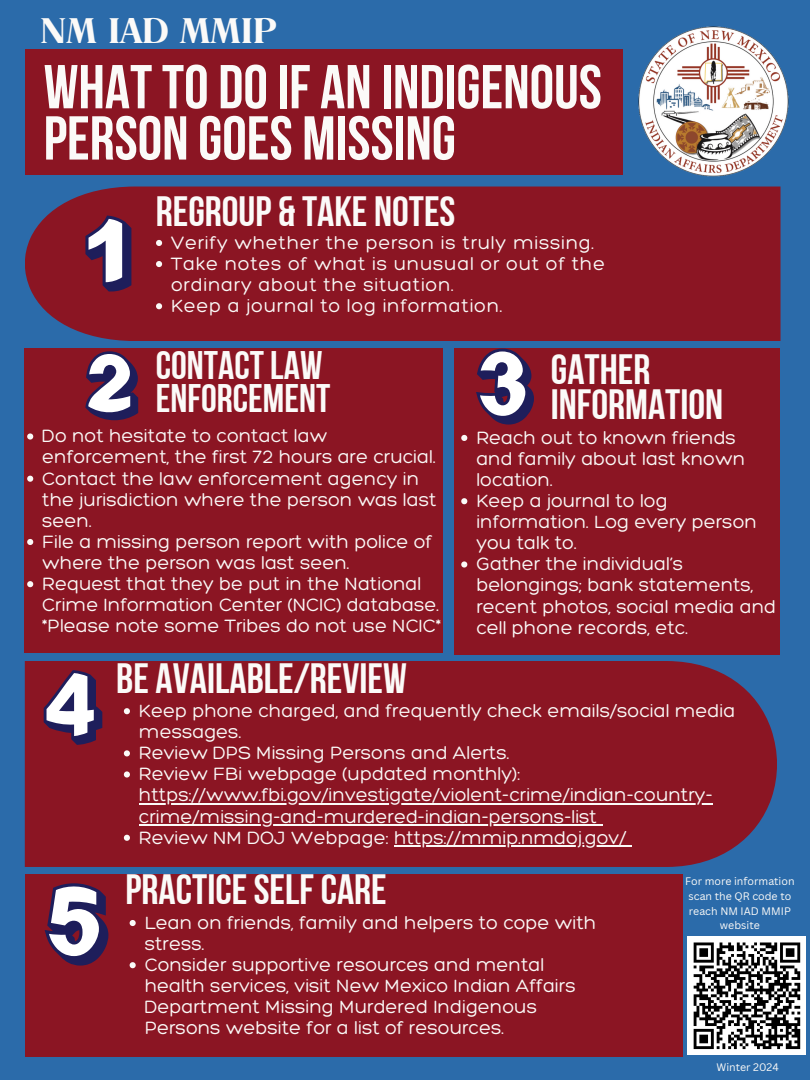
<style>
.page{position:relative;width:810px;height:1080px;background:#2b6baa}
.page>*{position:absolute;margin:0;border:0;box-sizing:border-box;transform-origin:0 0}
.t1{font:61.81px/51.2px "Bebas Neue Cyrillic";color:#fbfaf8}
.t2{font:42.31px/35.1px "Bebas Neue Cyrillic";color:#fbfaf8}
.t3{font:39.81px/32.8px "Bebas Neue Cyrillic";color:#fbfaf8}
.t4{font:600 37.19px "Romana";color:#fbfaf8}
.t5{font:300 19.38px/21.1px "Hero";color:#fbfaf8}
.t6{font:300 19.38px/21.1px "Hero";letter-spacing:.035em;color:#fbfaf8}
.t7{font:10.62px/14.5px "Canva Sans";color:#fbfaf8;text-align:center}
</style>
<div class="page">
<div style="left:25px;top:874px;width:658px;height:183px;background:#8b1523"></div>
<div style="left:25px;top:49px;width:597px;height:125px;background:#8b1523"></div>
<div style="left:25px;top:661px;width:752px;height:206px;background:#8b1523"></div>
<div style="left:25px;top:187px;width:756px;height:154px;background:#8b1523"></div>
<div style="left:25px;top:349px;width:418px;height:304px;background:#8b1523"></div>
<div style="left:454px;top:349px;width:326px;height:306px;background:#8b1523"></div>
<svg style="left:85px;top:216px;width:46px;height:75px"></svg>
<svg style="left:85px;top:351px;width:53px;height:69px"></svg>
<svg style="left:476px;top:349px;width:58px;height:76px"></svg>
<svg style="left:44px;top:670px;width:59px;height:75px"></svg>
<svg style="left:45px;top:883px;width:63px;height:83px"></svg>
<div style="left:688px;top:937px;width:118px;height:118px;background:#fff"></div>
<svg style="left:693px;top:942px;width:108px;height:108px"></svg>
<img style="left:638px;top:26px;width:151px;height:151px">
<svg style="left:124px;top:708px;width:6px;height:6px"></svg>
<svg style="left:124px;top:750px;width:6px;height:6px"></svg>
<svg style="left:124px;top:771px;width:6px;height:7px"></svg>
<hr style="left:139px;top:803px;width:574px;height:2px;background:#fbfaf8">
<hr style="left:139px;top:824px;width:458px;height:2px;background:#fbfaf8">
<svg style="left:124px;top:835px;width:6px;height:6px"></svg>
<hr style="left:394px;top:845px;width:232px;height:2px;background:#fbfaf8">
<svg style="left:626px;top:845px;width:6px;height:2px"></svg>
<svg style="left:461px;top:435px;width:6px;height:6px"></svg>
<svg style="left:461px;top:498px;width:6px;height:6px"></svg>
<svg style="left:461px;top:561px;width:6px;height:7px"></svg>
<svg style="left:27px;top:433px;width:6px;height:7px"></svg>
<svg style="left:27px;top:476px;width:6px;height:6px"></svg>
<svg style="left:27px;top:539px;width:6px;height:6px"></svg>
<svg style="left:27px;top:581px;width:6px;height:6px"></svg>
<svg style="left:130px;top:920px;width:6px;height:6px"></svg>
<svg style="left:130px;top:962px;width:6px;height:6px"></svg>
<svg style="left:156px;top:240px;width:6px;height:6px"></svg>
<svg style="left:156px;top:261px;width:6px;height:6px"></svg>
<svg style="left:156px;top:303px;width:6px;height:6px"></svg>
<h2 class="t4" style="left:40px;top:10px;width:238px">NM IAD MMIP</h2>
<h2 class="t1" style="left:44px;top:67px;width:560px">WHATTO DOIF AN INDIGENOUS<br>PERSON GOES MISSING</h2>
<p class="t2" style="left:156px;top:198px;width:301px">REGROUP &amp; TAKE NOTES</p>
<p class="t6" style="left:171px;top:231px;width:425px">Verify whether the person is truly missing.</p>
<p class="t6" style="left:171px;top:253px;width:435px">Take notes of what is unusual or out of the ordinary about the situation.</p>
<p class="t6" style="left:171px;top:295px;width:333px">Keep a journal to log information.</p>
<p class="t3" style="left:156px;top:352px;width:176px">CONTACTLAW<br>ENFORCEMENT</p>
<p class="t5" style="left:42px;top:425px;width:395px">Do not hesitate to contact law enforcement, the first 72 hours are crucial.</p>
<p class="t5" style="left:42px;top:467px;width:396px">Contact the law enforcement agency in the jurisdiction where the person was last seen.</p>
<p class="t5" style="left:42px;top:531px;width:392px">File a missing person report with police of where the person was last seen.</p>
<p class="t5" style="left:42px;top:573px;width:400px">Request that they be put in the National<br>Crime Information Center (NCIC) database. *Please note some Tribes do not use NCIC*</p>
<p class="t2" style="left:551px;top:356px;width:174px">GATHER<br>INFORMATION</p>
<h2 class="t5" style="left:476px;top:426px;width:270px">Reach out to known friends and family about last known location.</h2>
<p class="t5" style="left:476px;top:490px;width:282px">Keep a journal to log information. Log every person you talk to.</p>
<p class="t5" style="left:476px;top:553px;width:301px">Gather the individual’s belongings; bank statements, recent photos, social media and cell phone records, etc.</p>
<p class="t2" style="left:116px;top:664px;width:292px">BE AVAILABLE/REVIEW</p>
<h1 class="t5" style="left:139px;top:700px;width:598px">Keep phone charged, and frequently check emails/social media messages.</h1>
<p class="t5" style="left:139px;top:742px;width:372px">Review DPS Missing Persons and Alerts.</p>
<h2 class="t5" style="left:139px;top:763px;width:383px">Review FBi webpage (updated monthly):</h2>
<p class="t5" style="left:139px;top:784px;width:575px">https://www.fbi.gov/investigate/violent-crime/indian-country-</p>
<p class="t5" style="left:139px;top:805px;width:489px">crime/missing-and-murdered-indian-persons-list<br>Review NM DOJ Webpage: https://mmip.nmdoj.gov/</p>
<p class="t2" style="left:126px;top:876px;width:263px">PRACTICESELFCARE</p>
<h2 class="t5" style="left:145px;top:912px;width:453px">Lean on friends, family and helpers to cope with stress.</h2>
<p class="t5" style="left:145px;top:954px;width:433px">Consider supportive resources and mental health services, visit New Mexico Indian Affairs Department Missing Murdered Indigenous Persons website for a list of resources.</p>
<p class="t7" style="left:685px;top:874px;width:111px">For more information scan the QR code to reach NM IAD MMIP website</p>
<p class="t7" style="left:716px;top:1059px;width:64px">Winter 2024</p>
</div>
